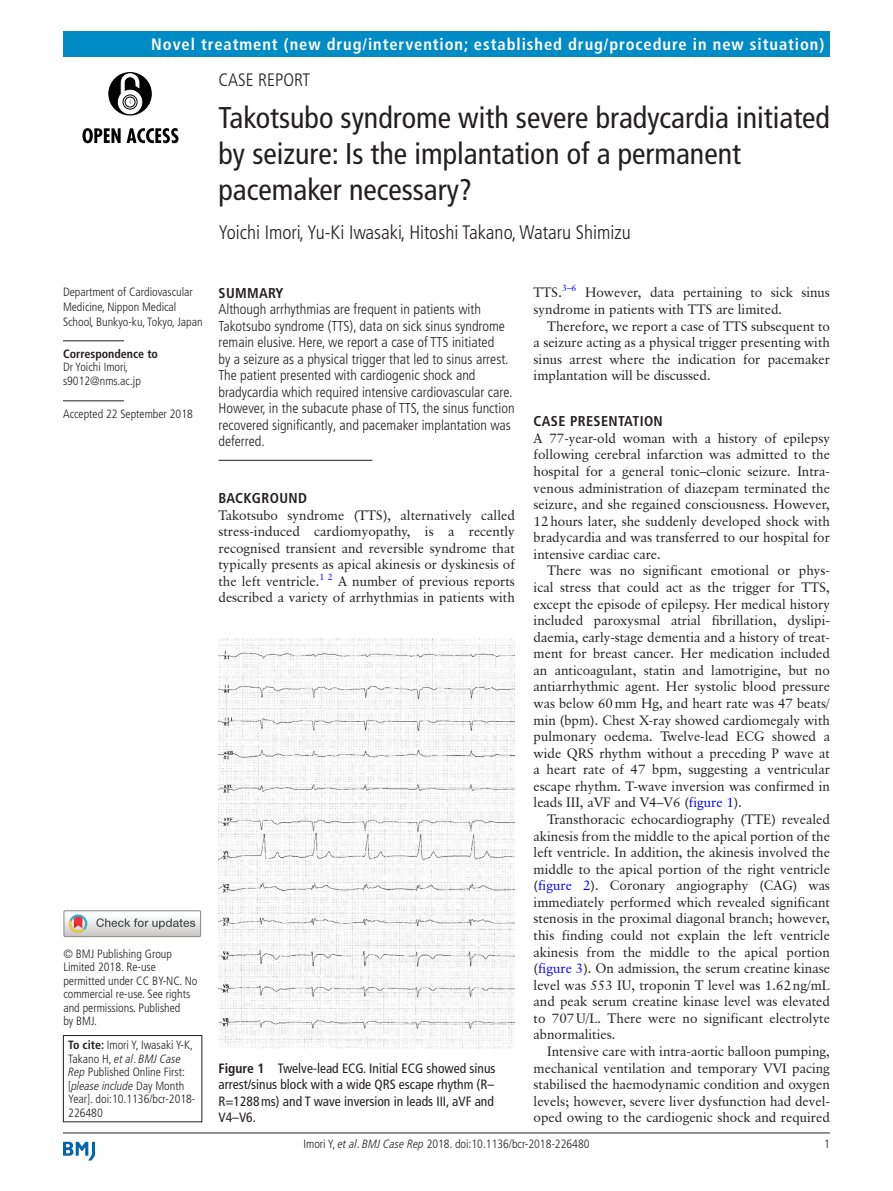
<style>
.page{position:relative;width:893px;height:1191px;background:#fff}
.page>*{position:absolute;margin:0;border:0;box-sizing:border-box;transform-origin:0 0}
.t1{font:condensed 30px/36px "Frutiger LT Pro";color:#231f20}
.t2{font:300 condensed 19.5px "Frutiger LT Pro";color:#231f20}
.t3{font:300 condensed 18px "Frutiger LT Pro";color:#231f20}
.t4{font:700 condensed 16.5px "Frutiger LT Std";letter-spacing:.055em;color:#fff}
.t5{font:300 condensed 14.25px/16.5px "Frutiger LT Pro";color:#231f20}
.t6{font:700 condensed 14.25px "Frutiger LT Pro";letter-spacing:.025em;color:#231f20}
.t7{font:13.5px/16.5px "Classical Garamond BT";color:#231f20;text-align:justify}
.t8{font:condensed 13.5px/16.5px "Frutiger LT Pro";color:#231f20;text-align:justify}
.t9{font:300 condensed 12px/13.5px "Frutiger LT Pro";color:#231f20}
.t10{font:700 condensed 12px "Frutiger LT Pro";color:#231f20}
.s1{font-weight:700}
.s2{font-style:italic}
.s3{color:#00f}
</style>
<div class="page">
<hr style="left:63px;top:1132px;width:767px;height:1px;background:#231f20">
<svg style="left:63px;top:1141px;width:32px;height:19px"></svg>
<div style="left:63px;top:31px;width:767px;height:25px;background:#008bc5"></div>
<div style="left:63px;top:1035px;width:139px;height:87px;border:1px solid #231f20"></div>
<hr style="left:63px;top:340px;width:61px;height:1px;background:#231f20">
<hr style="left:63px;top:400px;width:61px;height:1px;background:#231f20">
<div style="left:63px;top:910px;width:138px;height:27px;border:1px solid #969090"></div>
<svg style="left:64px;top:910px;width:137px;height:26px"></svg>
<hr style="left:219px;top:460px;width:153px;height:1px;background:#231f20">
<img style="left:219px;top:638px;width:296px;height:410px">
<div style="left:108px;top:72px;width:44px;height:43px;background:#000;border-radius:50%"></div>
<svg style="left:118px;top:73px;width:24px;height:41px"></svg>
<div style="left:123px;top:95px;width:15px;height:14px;border:1px solid #000;border-radius:50%"></div>
<div style="left:125px;top:97px;width:10px;height:10px;border:1px solid #000;border-radius:50%"></div>
<svg style="left:82px;top:128px;width:39px;height:15px"></svg>
<svg style="left:127px;top:128px;width:51px;height:15px"></svg>
<p class="t4" style="left:151px;top:34px;width:674px">Novel treatment (new drug/intervention; established drug/procedure in new situation)</p>
<h3 class="t3" style="left:219px;top:69px;width:93px">Case report</h3>
<h1 class="t1" style="left:219px;top:99px;width:613px">Takotsubo syndrome with severe bradycardia initiated by seizure: Is the implantation of a permanent pacemaker necessary?</h1>
<h2 class="t2" style="left:219px;top:221px;width:414px">Yoichi Imori, Yu-Ki Iwasaki, Hitoshi Takano, Wataru Shimizu</h2>
<p class="t9" style="left:63px;top:285px;width:141px;line-height:15px">Department of Cardiovascular<br>Medicine, Nippon Medical<br>School, Bunkyo-ku, Tokyo, Japan</p>
<p class="t10" style="left:63px;top:346px;width:97px">CORRESPONDENCE TO</p>
<p class="t9" style="left:63px;top:360px;width:79px">Dr Yoichi Imori, s9012@nms.ac.jp</p>
<p class="t9" style="left:63px;top:407px;width:131px">Accepted 22 September 2018</p>
<p class="t9" style="left:63px;top:946px;width:136px">© BMJ Publishing Group<br>Limited 2018. Re-use permitted under CC BY-NC. No commercial re-use. See rights and permissions. Published<br>by BMJ.</p>
<p class="t9" style="left:68px;top:1038px;width:129px"><span class="s1">TO CITE:</span> Imori Y, Iwasaki Y-K,<br>Takano H, <span class="s2">et al</span>. <span class="s2">BMJ Case<br>Rep</span> Published Online First: [<span class="s2">please include</span> Day Month<br>Year]. doi:10.1136/bcr-2018-<br>226480</p>
<p class="t6" style="left:219px;top:284px;width:66px">SUMMARY</p>
<p class="t5" style="left:219px;top:301px;width:298px">Although arrhythmias are frequent in patients with Takotsubo syndrome (TTS), data on sick sinus syndrome remain elusive. Here, we report a case of TTS initiated<br>by a seizure as a physical trigger that led to sinus arrest.<br>The patient presented with cardiogenic shock and bradycardia which required intensive cardiovascular care.<br>However, in the subacute phase of TTS, the sinus function recovered significantly, and pacemaker implantation was deferred.</p>
<p class="t6" style="left:219px;top:490px;width:90px">BACKGROUND</p>
<p class="t7" style="left:219px;top:507px;width:298px">Takotsubo syndrome (TTS), alternatively called stress-induced cardiomyopathy, is a recently recognised transient and reversible syndrome that typically presents as apical akinesis or dyskinesis of the left ventricle.<sup>1</sup> <sup>2</sup> A number of previous reports described a variety of arrhythmias in patients with</p>
<p class="t8" style="left:219px;top:1059px;width:278px"><span class="s1">FIGURE 1</span> Twelve-lead ECG. Initial ECG showed sinus arrest/sinus block with a wide QRS escape rhythm (R– R=1288ms) and T wave inversion in leads III, aVF and V4–V6.</p>
<p class="t7" style="left:534px;top:284px;width:298px">TTS.<sup>3–6</sup> However, data pertaining to sick sinus syndrome in patients with TTS are limited.</p>
<p class="t7" style="left:534px;top:317px;width:298px;text-indent:14px">Therefore, we report a case of TTS subsequent to a seizure acting as a physical trigger presenting with sinus arrest where the indication for pacemaker implantation will be discussed.</p>
<p class="t6" style="left:534px;top:413px;width:131px">CASE PRESENTATION</p>
<p class="t7" style="left:534px;top:430px;width:298px">A 77-year-old woman with a history of epilepsy following cerebral infarction was admitted to the hospital for a general tonic–clonic seizure. Intra&shy;venous administration of diazepam terminated the seizure, and she regained consciousness. However, 12hours later, she suddenly developed shock with bradycardia and was transferred to our hospital for intensive cardiac care.</p>
<p class="t7" style="left:534px;top:562px;width:298px;text-indent:14px">There was no significant emotional or phys&shy;ical stress that could act as the trigger for TTS, except the episode of epilepsy. Her medical history included paroxysmal atrial fibrillation, dyslipi&shy;daemia, early-stage dementia and a history of treat&shy;ment for breast cancer. Her medication included an anticoagulant, statin and lamotrigine, but no antiarrhythmic agent. Her systolic blood pressure was below 60mm Hg, and heart rate was 47 beats/ min (bpm). Chest X-ray showed cardiomegaly with pulmonary oedema. Twelve-lead ECG showed a wide QRS rhythm without a preceding P wave at a heart rate of 47 bpm, suggesting a ventricular escape rhythm. T-wave inversion was confirmed in leads III, aVF and V4–V6 (<span class="s3">figure 1</span>).</p>
<p class="t7" style="left:534px;top:811px;width:298px;text-indent:14px">Transthoracic echocardiography (TTE) revealed akinesis from the middle to the apical portion of the left ventricle. In addition, the akinesis involved the middle to the apical portion of the right ventricle (<span class="s3">figure 2</span>). Coronary angiography (CAG) was immediately performed which revealed significant stenosis in the proximal diagonal branch; however, this finding could not explain the left ventricle akinesis from the middle to the apical portion (<span class="s3">figure 3</span>). On admission, the serum creatine kinase level was 553 IU, troponin T level was 1.62ng/mL and peak serum creatine kinase level was elevated to 707U/L. There were no significant electrolyte abnormalities.</p>
<p class="t7" style="left:534px;top:1042px;width:298px;text-indent:14px">Intensive care with intra-aortic balloon pumping, mechanical ventilation and temporary VVI pacing stabilised the haemodynamic condition and oxygen levels; however, severe liver dysfunction had devel&shy;oped owing to the cardiogenic shock and required</p>
<p class="t9" style="left:303px;top:1136px;width:288px">Imori Y, <span class="s2">et al</span>. <span class="s2">BMJ Case Rep</span> 2018. doi:10.1136/bcr-2018-226480</p>
<p class="t9" style="left:824px;top:1136px;width:7px">1</p>
</div>
